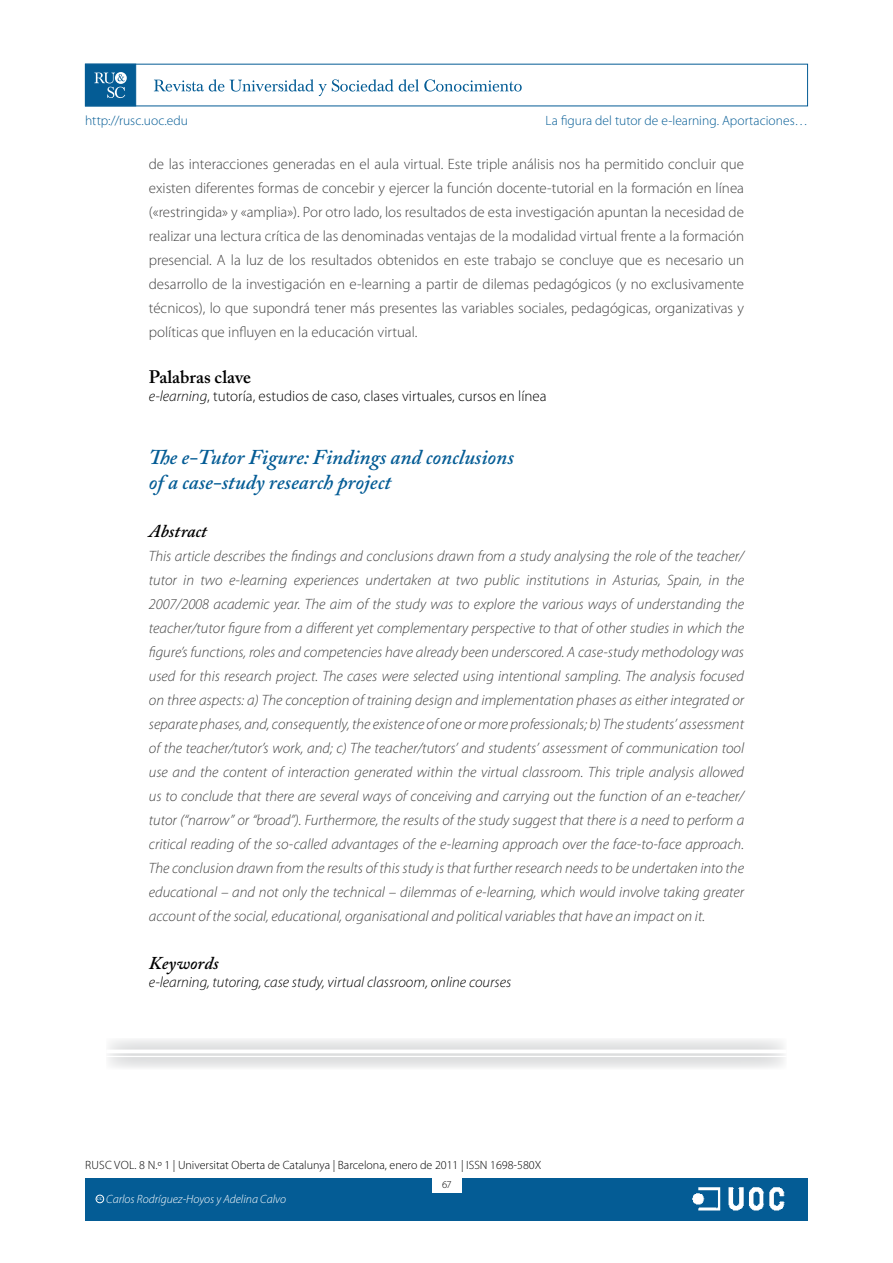
<style>
.page{position:relative;width:893px;height:1263px;background:#fff}
.page>*{position:absolute;margin:0;border:0;box-sizing:border-box;transform-origin:0 0}
.TITOLANGLÈS{font:italic 600 21px/25.5px "Adobe Caslon Pro";color:#045c95}
.titoletresum{font:italic 600 18px "Adobe Caslon Pro";letter-spacing:.005em;color:#000}
.TEXTGENERAL{font:600 18px "Adobe Caslon Pro";color:#000}
.Texto_independiente{font:italic 300 15px/24px "Myriad Pro";color:#424242;text-align:justify}
.Texto_independiente-2{font:300 15px/24px "Myriad Pro";color:#424242;text-align:justify}
.t1{font:300 15px "Myriad Pro";color:#000}
.t2{font:italic 300 15px "Myriad Pro";color:#000}
.t3{font:300 13.5px "Myriad Pro";letter-spacing:.005em;color:#045c95}
.t4{font:300 12px "Myriad Pro";color:#000}
.t5{font:italic 300 12px "Myriad Pro";color:#fff}
.t6{font:300 10.5px "Myriad Pro";color:#000}
.t7{font:600 3.9px "Adobe Caslon Pro";color:#fff}
.s1{font-style:italic}
</style>
<div class="page">
<div style="left:85px;top:1178px;width:723px;height:42px;background:#045c95"></div>
<div style="left:85px;top:64px;width:51px;height:42px;background:#045c95;border:1px solid #045c95"></div>
<svg style="left:115px;top:72px;width:12px;height:12px"></svg>
<svg style="left:94px;top:73px;width:31px;height:25px"></svg>
<svg style="left:154px;top:79px;width:368px;height:17px"></svg>
<div style="left:432px;top:1176px;width:29px;height:17px;background:#fff"></div>
<img style="left:692px;top:1187px;width:93px;height:24px">
<div style="left:96px;top:1195px;width:8px;height:8px;border:1px solid #fff;border-radius:50%"></div>
<div style="left:106px;top:1038px;width:681px;height:31px;background:linear-gradient(to right,#e5e6e7,#e5e6e7)"></div>
<hr style="left:106px;top:1056px;width:681px;height:1px;background:#fff">
<svg style="left:106px;top:1049px;width:681px;height:4px"></svg>
<p class="t3" style="left:85px;top:112px;width:105px">http://rusc.uoc.edu</p>
<p class="t3" style="left:546px;top:112px;width:264px">La figura del tutor de e-learning. Aportaciones…</p>
<p class="Texto_independiente-2" style="left:149px;top:151px;width:597px">de las interacciones generadas en el aula virtual. Este triple análisis nos ha permitido concluir que existen diferentes formas de concebir y ejercer la función docente-tutorial en la formación en línea («restringida» y «amplia»). Por otro lado, los resultados de esta investigación apuntan la necesidad de realizar una lectura crítica de las denominadas ventajas de la modalidad virtual frente a la formación presencial. A la luz de los resultados obtenidos en este trabajo se concluye que es necesario un desarrollo de la investigación en e-learning a partir de dilemas pedagógicos (y no exclusivamente técnicos), lo que supondrá tener más presentes las variables sociales, pedagógicas, organizativas y políticas que influyen en la educación virtual.</p>
<p class="TEXTGENERAL" style="left:149px;top:366px;width:104px">Palabras clave</p>
<p class="t1" style="left:149px;top:387px;width:399px"><span class="s1">e-learning</span>, tutoría, estudios de caso, clases virtuales, cursos en línea</p>
<p class="TITOLANGLÈS" style="left:149px;top:444px;width:367px">The e-Tutor Figure: Findings and conclusions of a case-study research project</p>
<p class="titoletresum" style="left:149px;top:520px;width:60px">Abstract</p>
<p class="Texto_independiente" style="left:149px;top:544px;width:597px">This article describes the findings and conclusions drawn from a study analysing the role of the teacher/ tutor in two e-learning experiences undertaken at two public institutions in Asturias, Spain, in the 2007/2008 academic year. The aim of the study was to explore the various ways of understanding the teacher/tutor figure from a different yet complementary perspective to that of other studies in which the figure’s functions, roles and competencies have already been underscored. A case-study methodology was used for this research project. The cases were selected using intentional sampling. The analysis focused on three aspects: a) The conception of training design and implementation phases as either integrated or separate phases, and, consequently, the existence of one or more professionals; b) The students’ assessment of the teacher/tutor’s work, and; c) The teacher/tutors’ and students’ assessment of communication tool use and the content of interaction generated within the virtual classroom. This triple analysis allowed us to conclude that there are several ways of conceiving and carrying out the function of an e-teacher/ tutor (“narrow” or “broad”). Furthermore, the results of the study suggest that there is a need to perform a critical reading of the so-called advantages of the e-learning approach over the face-to-face approach.<br>The conclusion drawn from the results of this study is that further research needs to be undertaken into the educational – and not only the technical – dilemmas of e-learning, which would involve taking greater account of the social, educational, organisational and political variables that have an impact on it.</p>
<p class="titoletresum" style="left:149px;top:952px;width:71px">Keywords</p>
<p class="t2" style="left:149px;top:973px;width:364px">e-learning, tutoring, case study, virtual classroom, online courses</p>
<p class="t4" style="left:85px;top:1158px;width:458px">RUSC VOL. 8 N.º 1 | Universitat Oberta de Catalunya | Barcelona, enero de 2011 | ISSN 1698-580X</p>
<p class="t5" style="left:106px;top:1192px;width:181px">Carlos Rodríguez-Hoyos y Adelina Calvo</p>
<p class="t7" style="left:97px;top:1197px;width:7px">CC</p>
<p class="t6" style="left:442px;top:1178px;width:11px">67</p>
</div>
